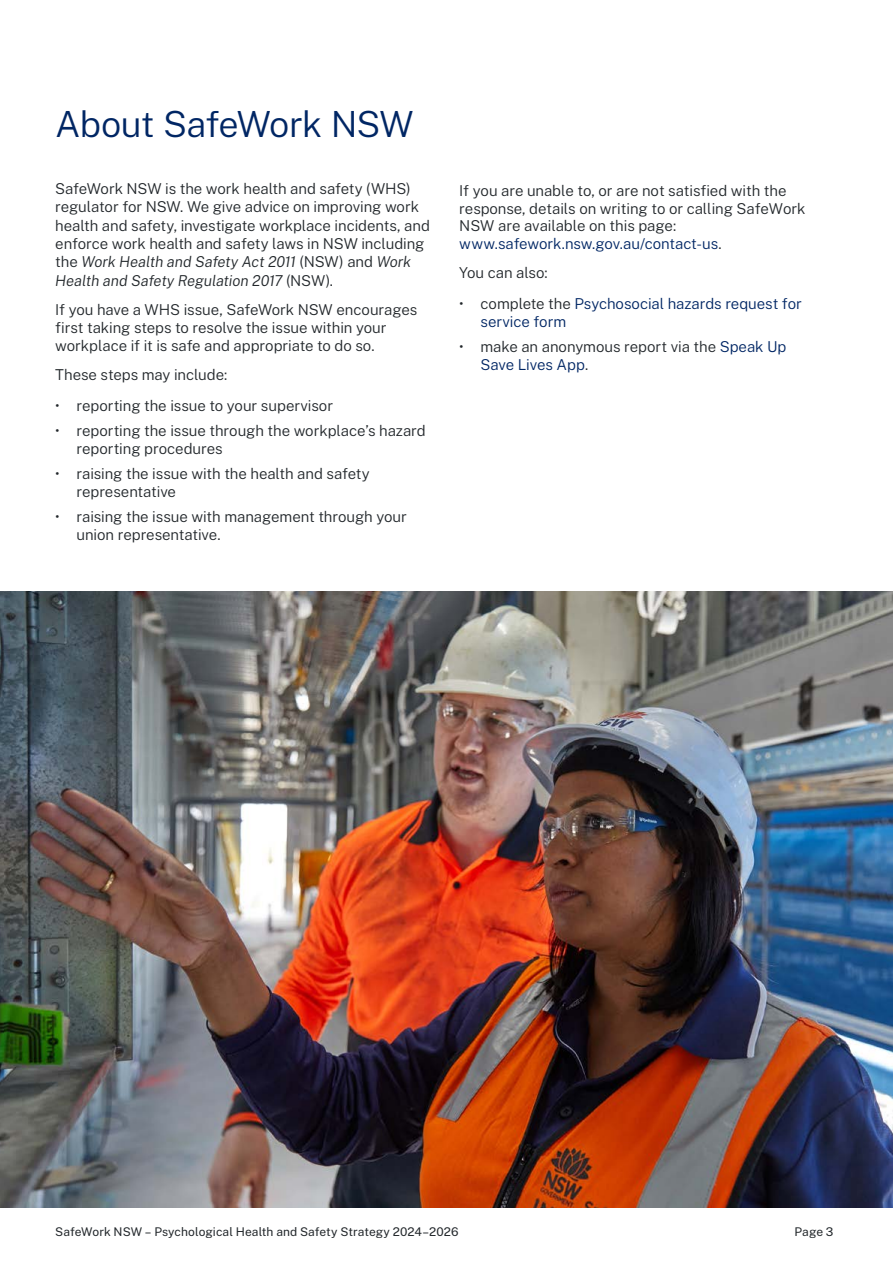
<style>
.page{position:relative;width:893px;height:1263px;background:#fff}
.page>*{position:absolute;margin:0;border:0;box-sizing:border-box;transform-origin:0 0}
.t1{font:300 36px "Public Sans";letter-spacing:-.025em;color:#002664}
.t2{font:300 15px/18.3px "Public Sans";letter-spacing:-.005em;color:#22272b}
.t3{font:300 15px/18.3px "Public Sans";letter-spacing:-.005em;color:#002664}
.t4{font:12px "Public Sans";letter-spacing:.005em;color:#22272b}
.s1{font-style:italic}
.s2{color:#22272b}
.s3{color:#002664}
</style>
<div class="page">
<img style="left:0;top:591px;width:893px;height:617px">
<h1 class="t1" style="left:55px;top:98px;width:360px">About SafeWork NSW</h1>
<p class="t2" style="left:55px;top:178px;width:376px">SafeWork NSW is the work health and safety (WHS) regulator for NSW. We give advice on improving work health and safety, investigate workplace incidents, and enforce work health and safety laws in NSW including the <span class="s1">Work Health and Safety Act 2011</span> (NSW) and <span class="s1">Work Health and Safety Regulation 2017</span> (NSW).</p>
<p class="t2" style="left:55px;top:299px;width:364px">If you have a WHS issue, SafeWork NSW encourages first taking steps to resolve the issue within your workplace if it is safe and appropriate to do so.</p>
<p class="t2" style="left:55px;top:364px;width:174px">These steps may include:</p>
<p class="t2" style="left:55px;top:396px;width:279px">• reporting the issue to your supervisor</p>
<p class="t2" style="left:77px;top:420px;width:351px;text-indent:-21px">• reporting the issue through the workplace’s hazard reporting procedures</p>
<p class="t2" style="left:77px;top:463px;width:295px;text-indent:-21px">• raising the issue with the health and safety representative</p>
<p class="t2" style="left:77px;top:506px;width:332px;text-indent:-21px">• raising the issue with management through your union representative.</p>
<p class="t2" style="left:459px;top:180px;width:348px">If you are unable to, or are not satisfied with the response, details on writing to or calling SafeWork</p>
<p class="t3" style="left:459px;top:215px;width:264px"><span class="s2">NSW are available on this page: </span>www.safework.nsw.gov.au/contact-us<span class="s2">.</span></p>
<p class="t2" style="left:459px;top:262px;width:90px">You can also:</p>
<p class="t3" style="left:480px;top:293px;width:323px;text-indent:-21px"><span class="s2">• complete the</span> Psychosocial hazards request for service form</p>
<p class="t2" style="left:480px;top:336px;width:307px;text-indent:-21px">• make an anonymous report via the <span class="s3">Speak Up<br>Save Lives App</span>.</p>
<p class="t4" style="left:55px;top:1223px;width:405px">SafeWork NSW – Psychological Health and Safety Strategy 2024–2026</p>
<p class="t4" style="left:795px;top:1223px;width:40px">Page 3</p>
</div>
